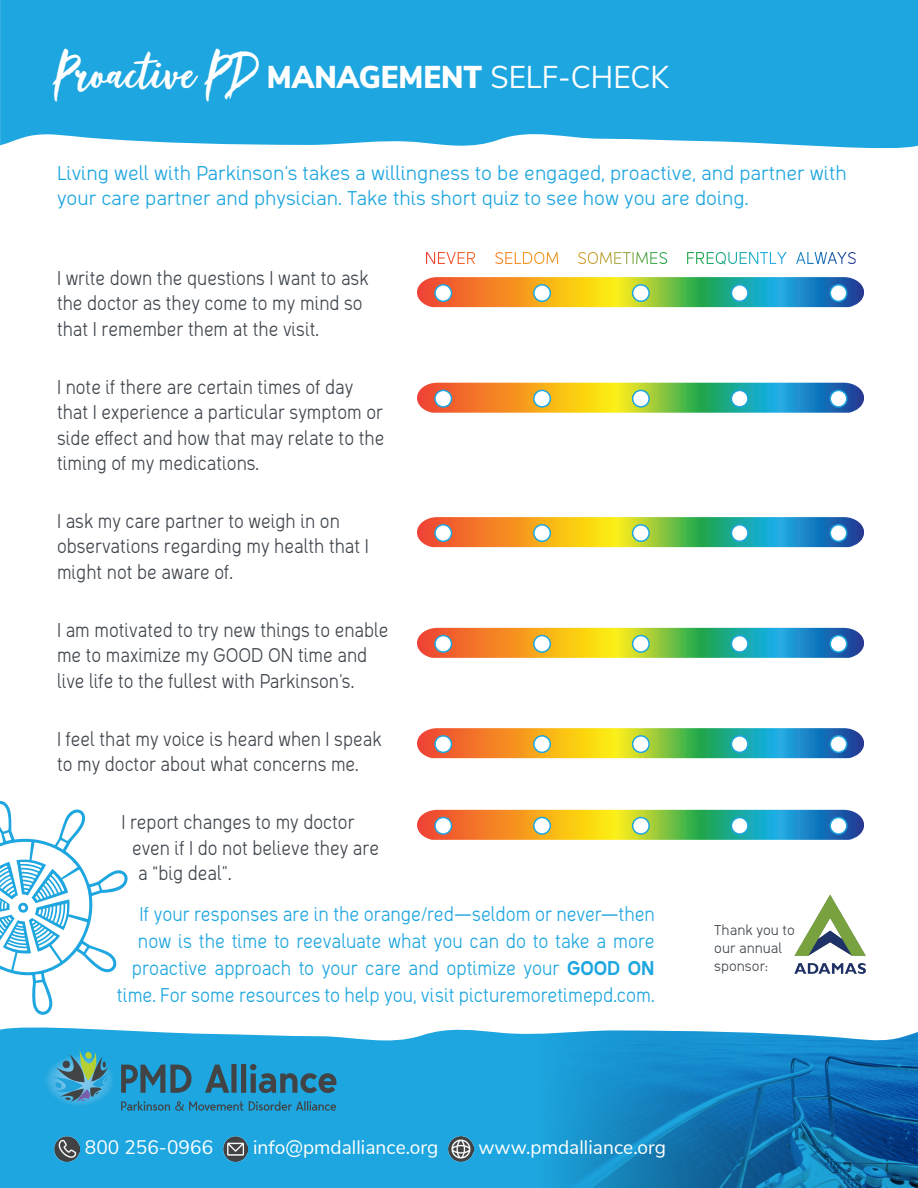
<style>
.page{position:relative;width:918px;height:1188px;background:#fff}
.page>*{position:absolute;margin:0;border:0;box-sizing:border-box;transform-origin:0 0}
.t1{font:40.5px "Brushello Script";color:#fff;scale:.94 1}
.t2{font:300 21px/25.5px "Caracas";color:#3f464d;scale:.9 1}
.t3{font:300 21px/27px "Caracas";color:#1da6df;text-align:right;scale:.92 1}
.t4{font:300 21px/25.5px "Caracas";color:#1da6df}
.t5{font:19.5px "Nunito Sans";letter-spacing:.005em;color:#fff}
.t6{font:300 15px/18px "Caracas";color:#3f464d}
.s1{font-family:"Nunito Sans";font-weight:900;font-size:31.5px}
.s2{font-family:"Nunito Sans";font-size:31.5px}
.s3{font-weight:500}
</style>
<div class="page">
<svg style="left:417px;top:383px;width:447px;height:30px;background:#96a35c"></svg>
<div style="left:435px;top:390px;width:16px;height:17px;background:#fff;border-radius:50%"></div>
<div style="left:434px;top:390px;width:18px;height:18px;border:2px solid #1da6df;border-radius:50%"></div>
<div style="left:830px;top:390px;width:17px;height:17px;background:#fff;border-radius:50%"></div>
<div style="left:830px;top:390px;width:17px;height:18px;border:2px solid #1da6df;border-radius:50%"></div>
<div style="left:633px;top:390px;width:16px;height:17px;background:#fff;border-radius:50%"></div>
<div style="left:632px;top:390px;width:18px;height:18px;border:2px solid #1da6df;border-radius:50%"></div>
<div style="left:731px;top:390px;width:17px;height:17px;background:#fff;border-radius:50%"></div>
<div style="left:731px;top:390px;width:18px;height:18px;border:2px solid #1da6df;border-radius:50%"></div>
<div style="left:534px;top:390px;width:16px;height:17px;background:#fff;border-radius:50%"></div>
<div style="left:533px;top:390px;width:18px;height:18px;border:2px solid #1da6df;border-radius:50%"></div>
<svg style="left:417px;top:517px;width:447px;height:30px;background:#95a25b"></svg>
<div style="left:435px;top:525px;width:16px;height:16px;background:#fff;border-radius:50%"></div>
<div style="left:434px;top:524px;width:18px;height:18px;border:2px solid #1da6df;border-radius:50%"></div>
<div style="left:830px;top:525px;width:17px;height:16px;background:#fff;border-radius:50%"></div>
<div style="left:830px;top:524px;width:17px;height:18px;border:2px solid #1da6df;border-radius:50%"></div>
<div style="left:633px;top:525px;width:16px;height:16px;background:#fff;border-radius:50%"></div>
<div style="left:632px;top:524px;width:18px;height:18px;border:2px solid #1da6df;border-radius:50%"></div>
<div style="left:731px;top:525px;width:17px;height:16px;background:#fff;border-radius:50%"></div>
<div style="left:731px;top:524px;width:18px;height:18px;border:2px solid #1da6df;border-radius:50%"></div>
<div style="left:534px;top:525px;width:16px;height:16px;background:#fff;border-radius:50%"></div>
<div style="left:533px;top:524px;width:18px;height:18px;border:2px solid #1da6df;border-radius:50%"></div>
<svg style="left:417px;top:628px;width:447px;height:30px;background:#95a25b"></svg>
<div style="left:435px;top:636px;width:16px;height:16px;background:#fff;border-radius:50%"></div>
<div style="left:434px;top:635px;width:18px;height:18px;border:2px solid #1da6df;border-radius:50%"></div>
<div style="left:830px;top:636px;width:17px;height:16px;background:#fff;border-radius:50%"></div>
<div style="left:830px;top:635px;width:17px;height:18px;border:2px solid #1da6df;border-radius:50%"></div>
<div style="left:633px;top:636px;width:16px;height:16px;background:#fff;border-radius:50%"></div>
<div style="left:632px;top:635px;width:18px;height:18px;border:2px solid #1da6df;border-radius:50%"></div>
<div style="left:731px;top:636px;width:17px;height:16px;background:#fff;border-radius:50%"></div>
<div style="left:731px;top:635px;width:18px;height:18px;border:2px solid #1da6df;border-radius:50%"></div>
<div style="left:534px;top:636px;width:16px;height:16px;background:#fff;border-radius:50%"></div>
<div style="left:533px;top:635px;width:18px;height:18px;border:2px solid #1da6df;border-radius:50%"></div>
<svg style="left:417px;top:728px;width:447px;height:30px;background:#95a25c"></svg>
<div style="left:435px;top:736px;width:16px;height:16px;background:#fff;border-radius:50%"></div>
<div style="left:434px;top:735px;width:18px;height:18px;border:2px solid #1da6df;border-radius:50%"></div>
<div style="left:830px;top:736px;width:17px;height:16px;background:#fff;border-radius:50%"></div>
<div style="left:830px;top:735px;width:17px;height:18px;border:2px solid #1da6df;border-radius:50%"></div>
<div style="left:633px;top:736px;width:16px;height:16px;background:#fff;border-radius:50%"></div>
<div style="left:632px;top:735px;width:18px;height:18px;border:2px solid #1da6df;border-radius:50%"></div>
<div style="left:731px;top:736px;width:17px;height:16px;background:#fff;border-radius:50%"></div>
<div style="left:731px;top:735px;width:18px;height:18px;border:2px solid #1da6df;border-radius:50%"></div>
<div style="left:534px;top:736px;width:16px;height:16px;background:#fff;border-radius:50%"></div>
<div style="left:533px;top:735px;width:18px;height:18px;border:2px solid #1da6df;border-radius:50%"></div>
<svg style="left:417px;top:810px;width:447px;height:30px;background:#95a25c"></svg>
<div style="left:435px;top:818px;width:16px;height:16px;background:#fff;border-radius:50%"></div>
<div style="left:434px;top:817px;width:18px;height:18px;border:2px solid #1da6df;border-radius:50%"></div>
<div style="left:830px;top:818px;width:17px;height:16px;background:#fff;border-radius:50%"></div>
<div style="left:830px;top:817px;width:17px;height:18px;border:2px solid #1da6df;border-radius:50%"></div>
<div style="left:633px;top:818px;width:16px;height:16px;background:#fff;border-radius:50%"></div>
<div style="left:632px;top:817px;width:18px;height:18px;border:2px solid #1da6df;border-radius:50%"></div>
<div style="left:731px;top:818px;width:17px;height:16px;background:#fff;border-radius:50%"></div>
<div style="left:731px;top:817px;width:18px;height:18px;border:2px solid #1da6df;border-radius:50%"></div>
<div style="left:534px;top:818px;width:16px;height:16px;background:#fff;border-radius:50%"></div>
<div style="left:533px;top:817px;width:18px;height:18px;border:2px solid #1da6df;border-radius:50%"></div>
<svg style="left:0;top:0;width:918px;height:149px;background:#28aae0"></svg>
<div style="left:0;top:1027px;width:540px;height:161px;background:#1da6df"></div>
<img style="left:540px;top:1030px;width:378px;height:158px">
<img style="left:55px;top:1137px;width:25px;height:24px">
<img style="left:223px;top:1137px;width:25px;height:24px">
<img style="left:448px;top:1137px;width:25px;height:24px">
<img style="left:795px;top:894px;width:71px;height:80px">
<svg style="left:0;top:801px;width:128px;height:214px"></svg>
<svg style="left:45px;top:1055px;width:69px;height:51px"></svg>
<svg style="left:53px;top:1050px;width:55px;height:52px;background:#4898ae"></svg>
<svg style="left:121px;top:1101px;width:215px;height:10px;background:#2788b0"></svg>
<svg style="left:121px;top:1064px;width:215px;height:29px;background:#2c7c9e"></svg>
<img style="left:534px;top:252px;width:322px;height:12px">
<svg style="left:417px;top:277px;width:447px;height:30px;background:#95a25b"></svg>
<div style="left:435px;top:285px;width:16px;height:16px;background:#fff;border-radius:50%"></div>
<div style="left:434px;top:284px;width:18px;height:18px;border:2px solid #1da6df;border-radius:50%"></div>
<div style="left:830px;top:285px;width:17px;height:16px;background:#fff;border-radius:50%"></div>
<div style="left:830px;top:284px;width:17px;height:18px;border:2px solid #1da6df;border-radius:50%"></div>
<div style="left:633px;top:285px;width:16px;height:16px;background:#fff;border-radius:50%"></div>
<div style="left:632px;top:284px;width:18px;height:18px;border:2px solid #1da6df;border-radius:50%"></div>
<div style="left:731px;top:285px;width:17px;height:16px;background:#fff;border-radius:50%"></div>
<div style="left:731px;top:284px;width:18px;height:18px;border:2px solid #1da6df;border-radius:50%"></div>
<div style="left:534px;top:285px;width:16px;height:16px;background:#fff;border-radius:50%"></div>
<div style="left:533px;top:284px;width:18px;height:18px;border:2px solid #1da6df;border-radius:50%"></div>
<h1 class="t1" style="left:54px;top:51px;width:656px">Proactive PD <span class="s1">MANAGEMENT</span> <span class="s2">Self-check</span></h1>
<p class="t4" style="left:57px;top:160px;width:791px">Living well with Parkinson’s takes a willingness to be engaged, proactive, and partner with your care partner and physician. Take this short quiz to see how you are doing.</p>
<p class="t2" style="left:57px;top:265px;width:348px">I write down the questions I want to ask the doctor as they come to my mind so that I remember them at the visit.</p>
<p class="t2" style="left:57px;top:374px;width:365px">I note if there are certain times of day that I experience a particular symptom or side effect and how that may relate to the timing of my medications.</p>
<p class="t2" style="left:57px;top:508px;width:348px">I ask my care partner to weigh in on observations regarding my health that I might not be aware of.</p>
<p class="t2" style="left:57px;top:617px;width:370px">I am motivated to try new things to enable me to maximize my GOOD ON time and live life to the fullest with Parkinson’s.</p>
<p class="t2" style="left:57px;top:726px;width:362px">I feel that my voice is heard when I speak to my doctor about what concerns me.</p>
<p class="t2" style="left:132px;top:809px;width:276px;text-indent:-11px">I report changes to my doctor even if I do not believe they are a “big deal”.</p>
<p class="t3" style="left:117px;top:900px;width:586px">If your responses are in the orange/red—seldom or never—then now is the time to reevaluate what you can do to take a more proactive approach to your care and optimize your <span class="s3">GOOD ON </span>time. For some resources to help you, visit picturemoretimepd.com.</p>
<p class="t6" style="left:714px;top:921px;width:82px">Thank you to our annual sponsor:</p>
<p class="t5" style="left:85px;top:1133px;width:130px">800 256-0966</p>
<p class="t5" style="left:253px;top:1133px;width:187px">info@pmdalliance.org</p>
<p class="t5" style="left:478px;top:1133px;width:189px">www.pmdalliance.org</p>
</div>
